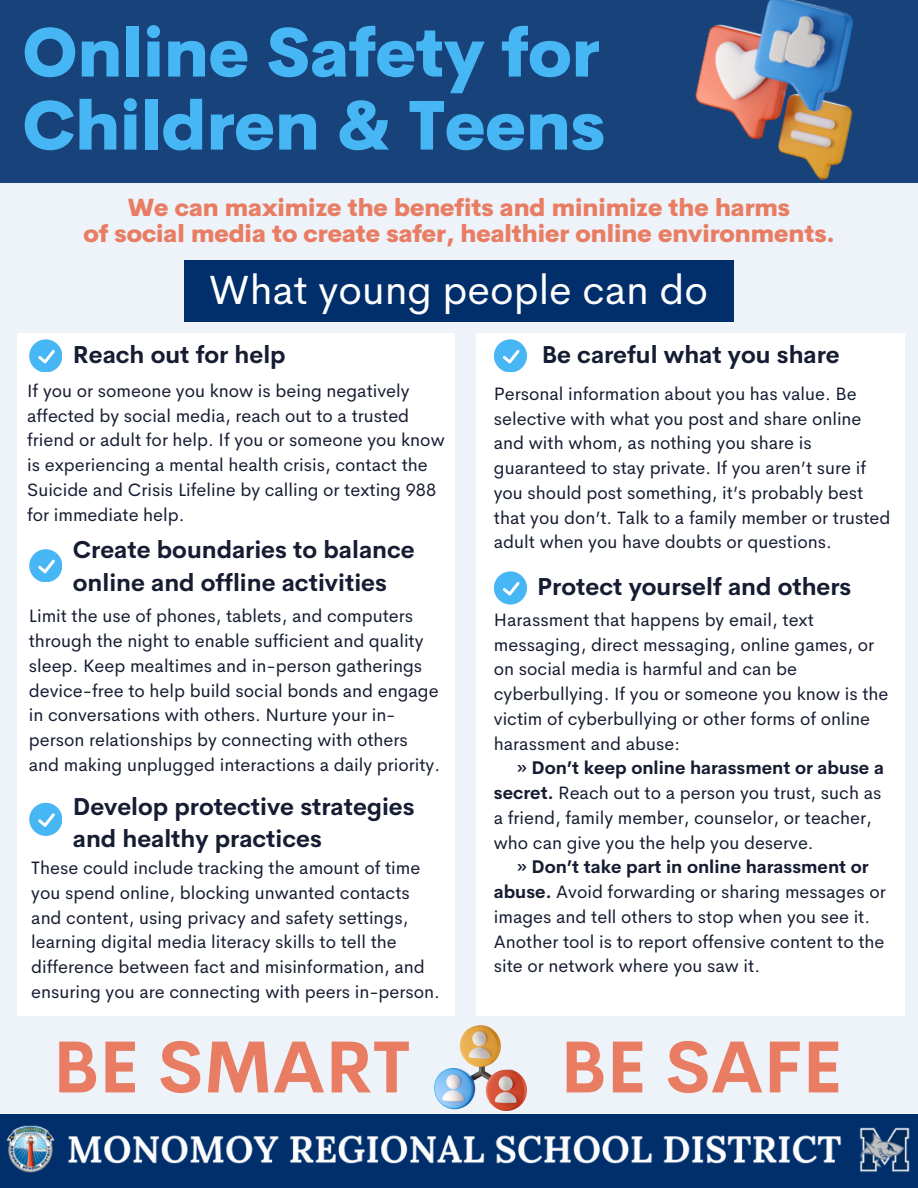
<style>
.page{position:relative;width:918px;height:1188px;background:#edf3f8}
.page>*{position:absolute;margin:0;border:0;box-sizing:border-box;transform-origin:0 0}
.t1{font:700 72px "Cerebri Sans";color:#e97d64}
.t2{font:800 67.8px/73.1px "Cerebri Sans";color:#47b6f4}
.t3{font:40.95px "Cerebri Sans";color:#fff}
.t4{font:700 24px/32.7px "Cerebri Sans";color:#161c31}
.t5{font:800 24px/25.8px "Cerebri Sans";color:#e97d64;text-align:center}
.t6{font:18px/24.8px "Cerebri Sans";color:#161c31}
.s1{font-weight:700}
</style>
<div class="page">
<div style="left:17px;top:333px;width:438px;height:682px;background:#fff"></div>
<div style="left:0;top:0;width:918px;height:183px;background:#18427a"></div>
<svg style="left:29px;top:339px;width:33px;height:33px"></svg>
<svg style="left:29px;top:549px;width:33px;height:33px"></svg>
<div style="left:184px;top:260px;width:549px;height:62px;background:#002f6c"></div>
<div style="left:0;top:1114px;width:918px;height:74px;background:#002f6c"></div>
<img style="left:6px;top:1125px;width:904px;height:48px">
<img style="left:695px;top:0;width:159px;height:181px">
<div style="left:476px;top:333px;width:428px;height:682px;background:#fff"></div>
<svg style="left:494px;top:339px;width:33px;height:33px"></svg>
<svg style="left:29px;top:803px;width:33px;height:32px"></svg>
<svg style="left:494px;top:571px;width:33px;height:33px"></svg>
<img style="left:435px;top:1025px;width:92px;height:86px">
<p class="t2" style="left:23px;top:16px;width:584px">Online Safety for<br>Children &amp; Teens</p>
<h4 class="t5" style="left:83px;top:195px;width:753px">We can maximize the benefits and minimize the harms<br>of social media to create safer, healthier online environments.</h4>
<p class="t3" style="left:209px;top:263px;width:501px">What young people can do</p>
<p class="t4" style="left:73px;top:338px;width:214px">Reach out for help</p>
<h4 class="t6" style="left:27px;top:378px;width:419px">If you or someone you know is being negatively affected by social media, reach out to a trusted friend or adult for help. If you or someone you know is experiencing a mental health crisis, contact the Suicide and Crisis Lifeline by calling or texting 988 for immediate help.</h4>
<p class="t4" style="left:73px;top:533px;width:343px">Create boundaries to balance online and offline activities</p>
<p class="t6" style="left:29px;top:604px;width:413px">Limit the use of phones, tablets, and computers through the night to enable sufficient and quality sleep. Keep mealtimes and in-person gatherings device-free to help build social bonds and engage in conversations with others. Nurture your in&shy;person relationships by connecting with others and making unplugged interactions a daily priority.</p>
<p class="t4" style="left:73px;top:790px;width:343px">Develop protective strategies and healthy practices</p>
<h4 class="t6" style="left:31px;top:855px;width:410px">These could include tracking the amount of time you spend online, blocking unwanted contacts and content, using privacy and safety settings, learning digital media literacy skills to tell the difference between fact and misinformation, and ensuring you are connecting with peers in-person.</h4>
<h4 class="t4" style="left:542px;top:338px;width:300px">Be careful what you share</h4>
<p class="t6" style="left:494px;top:381px;width:398px">Personal information about you has value. Be selective with what you post and share online and with whom, as nothing you share is guaranteed to stay private. If you aren’t sure if you should post something, it’s probably best that you don’t. Talk to a family member or trusted adult when you have doubts or questions.</p>
<p class="t4" style="left:537px;top:570px;width:316px">Protect yourself and others</p>
<p class="t6" style="left:494px;top:607px;width:396px">Harassment that happens by email, text messaging, direct messaging, online games, or on social media is harmful and can be cyberbullying. If you or someone you know is the victim of cyberbullying or other forms of online harassment and abuse:</p>
<h4 class="t6" style="left:494px;top:756px;width:392px;text-indent:23px"><span class="s1">» Don’t keep online harassment or abuse a secret.</span> Reach out to a person you trust, such as a friend, family member, counselor, or teacher, who can give you the help you deserve.</h4>
<p class="t6" style="left:494px;top:855px;width:393px;text-indent:23px"><span class="s1">» Don’t take part in online harassment or abuse.</span> Avoid forwarding or sharing messages or images and tell others to stop when you see it.<br>Another tool is to report offensive content to the site or network where you saw it.</p>
<h4 class="t1" style="left:53px;top:1020px;width:359px">BE SMART</h4>
<h4 class="t1" style="left:560px;top:1020px;width:284px">BE SAFE</h4>
</div>
